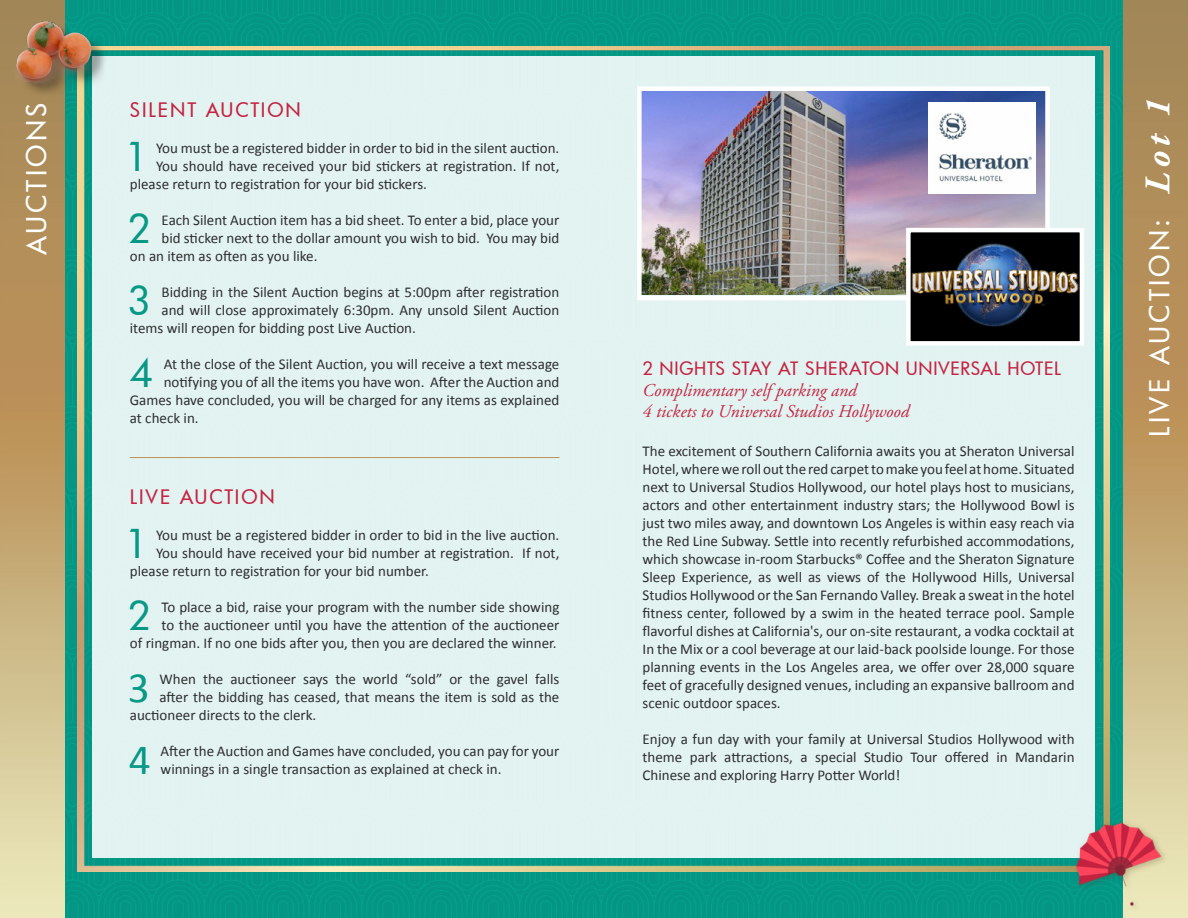
<style>
.page{position:relative;width:1188px;height:918px;background:#fff}
.page>*{position:absolute;margin:0;border:0;box-sizing:border-box;transform-origin:0 0}
.t1{font:43.35px "Calibri";color:#079886}
.t2{font:500 38.85px "Futura";color:#079886}
.t3{font:500 27px "Futura";letter-spacing:.12em;color:#fff}
.t4{font:500 19.5px "Futura";letter-spacing:.1em;color:#c52342}
.t5{font:italic 18px/21px "Adobe Garamond Pro";color:#c52342}
.t6{font:500 18px "Futura";letter-spacing:.04em;color:#c52342}
.t7{font:15px/18px "Calibri";color:#2e2e2f;text-align:justify}
.s1{font-family:"Adobe Garamond Pro";font-weight:700;font-style:italic;font-size:36px}
</style>
<div class="page">
<img style="left:65px;top:0;width:1058px;height:918px">
<img style="left:1123px;top:0;width:65px;height:918px">
<img style="left:78px;top:46px;width:1031px;height:826px">
<div style="left:93px;top:56px;width:1002px;height:802px;background:#e2f3f1"></div>
<img style="left:0;top:0;width:65px;height:918px">
<div style="left:18px;top:24px;width:93px;height:76px;background:#000;opacity:.33"></div>
<img style="left:14px;top:10px;width:95px;height:90px">
<img style="left:1071px;top:804px;width:108px;height:114px">
<img style="left:642px;top:92px;width:403px;height:203px">
<div style="left:637px;top:86px;width:413px;height:214px;border:4px solid #fff"></div>
<img style="left:911px;top:233px;width:168px;height:108px">
<div style="left:906px;top:228px;width:178px;height:118px;border:4px solid #fff"></div>
<img style="left:929px;top:103px;width:107px;height:90px">
<hr style="left:130px;top:457px;width:429px;height:1px;background:#bd925a">
<h3 class="t3" style="left:18px;top:255px;width:154px;rotate:-90deg">AUCTIONS</h3>
<h3 class="t4" style="left:130px;top:97px;width:173px">SILENT AUCTION</h3>
<h2 class="t2" style="left:125px;top:131px;width:24px">1</h2>
<p class="t7" style="left:156px;top:139px;width:405px">You must be a registered bidder in order to bid in the silent auction.</p>
<p class="t7" style="left:156px;top:157px;width:405px">You should have received your bid stickers at registration. If not,</p>
<p class="t7" style="left:130px;top:175px;width:299px">please return to registration for your bid stickers.</p>
<h2 class="t2" style="left:128px;top:203px;width:24px">2</h2>
<p class="t7" style="left:162px;top:211px;width:399px">Each Silent Auction item has a bid sheet. To enter a bid, place your</p>
<p class="t7" style="left:162px;top:229px;width:399px">bid sticker next to the dollar amount you wish to bid. You may bid</p>
<p class="t7" style="left:130px;top:247px;width:189px">on an item as often as you like.</p>
<h2 class="t2" style="left:128px;top:275px;width:24px">3</h2>
<p class="t7" style="left:162px;top:283px;width:399px">Bidding in the Silent Auction begins at 5:00pm after registration</p>
<p class="t7" style="left:162px;top:301px;width:399px">and will close approximately 6:30pm. Any unsold Silent Auction</p>
<p class="t7" style="left:130px;top:319px;width:288px">items will reopen for bidding post Live Auction.</p>
<h2 class="t2" style="left:130px;top:347px;width:24px">4</h2>
<p class="t7" style="left:164px;top:355px;width:397px">At the close of the Silent Auction, you will receive a text message</p>
<p class="t7" style="left:164px;top:373px;width:397px">notifying you of all the items you have won. After the Auction and</p>
<p class="t7" style="left:130px;top:391px;width:431px">Games have concluded, you will be charged for any items as explained</p>
<p class="t7" style="left:130px;top:409px;width:70px">at check in.</p>
<h3 class="t4" style="left:130px;top:484px;width:146px">LIVE AUCTION</h3>
<h2 class="t2" style="left:125px;top:518px;width:24px">1</h2>
<p class="t7" style="left:156px;top:526px;width:405px">You must be a registered bidder in order to bid in the live auction.</p>
<p class="t7" style="left:156px;top:544px;width:405px">You should have received your bid number at registration. If not,</p>
<p class="t7" style="left:130px;top:562px;width:300px">please return to registration for your bid number.</p>
<h2 class="t2" style="left:128px;top:590px;width:24px">2</h2>
<p class="t7" style="left:130px;top:598px;width:431px;text-align:right">To place a bid, raise your program with the number side showing<br>to the auctioneer until you have the attention of the auctioneer<br>of ringman. If no one bids after you, then you are declared the winner.</p>
<h1 class="t1" style="left:128px;top:661px;width:23px">3</h1>
<p class="t7" style="left:159px;top:670px;width:401px">When the auctioneer says the world “sold” or the gavel falls</p>
<p class="t7" style="left:159px;top:688px;width:401px">after the bidding has ceased, that means the item is sold as the</p>
<p class="t7" style="left:130px;top:706px;width:188px">auctioneer directs to the clerk.</p>
<h1 class="t1" style="left:129px;top:733px;width:23px">4</h1>
<p class="t7" style="left:161px;top:742px;width:400px">After the Auction and Games have concluded, you can pay for your winnings in a single transaction as explained at check in.</p>
<p class="t6" style="left:643px;top:357px;width:420px">2 NIGHTS STAY AT SHERATON UNIVERSAL HOTEL</p>
<p class="t5" style="left:643px;top:381px;width:268px">Complimentary self parking and<br>4 tickets to Universal Studios Hollywood</p>
<p class="t7" style="left:643px;top:443px;width:434px">The excitement of Southern California awaits you at Sheraton Universal Hotel, where we roll out the red carpet to make you feel at home. Situated next to Universal Studios Hollywood, our hotel plays host to musicians, actors and other entertainment industry stars; the Hollywood Bowl is just two miles away, and downtown Los Angeles is within easy reach via the Red Line Subway. Settle into recently refurbished accommodations, which showcase in-room Starbucks® Coffee and the Sheraton Signature Sleep Experience, as well as views of the Hollywood Hills, Universal Studios Hollywood or the San Fernando Valley. Break a sweat in the hotel fitness center, followed by a swim in the heated terrace pool. Sample flavorful dishes at California's, our on-site restaurant, a vodka cocktail at In the Mix or a cool beverage at our laid-back poolside lounge. For those planning events in the Los Angeles area, we offer over 28,000 square feet of gracefully designed venues, including an expansive ballroom and scenic outdoor spaces.</p>
<p class="t7" style="left:643px;top:731px;width:433px">Enjoy a fun day with your family at Universal Studios Hollywood with theme park attractions, a special Studio Tour offered in Mandarin Chinese and exploring Harry Potter World!</p>
<h3 class="t3" style="left:1141px;top:437px;width:339px;rotate:-90deg">LIVE AUCTION: <span class="s1">Lot 1</span></h3>
</div>
